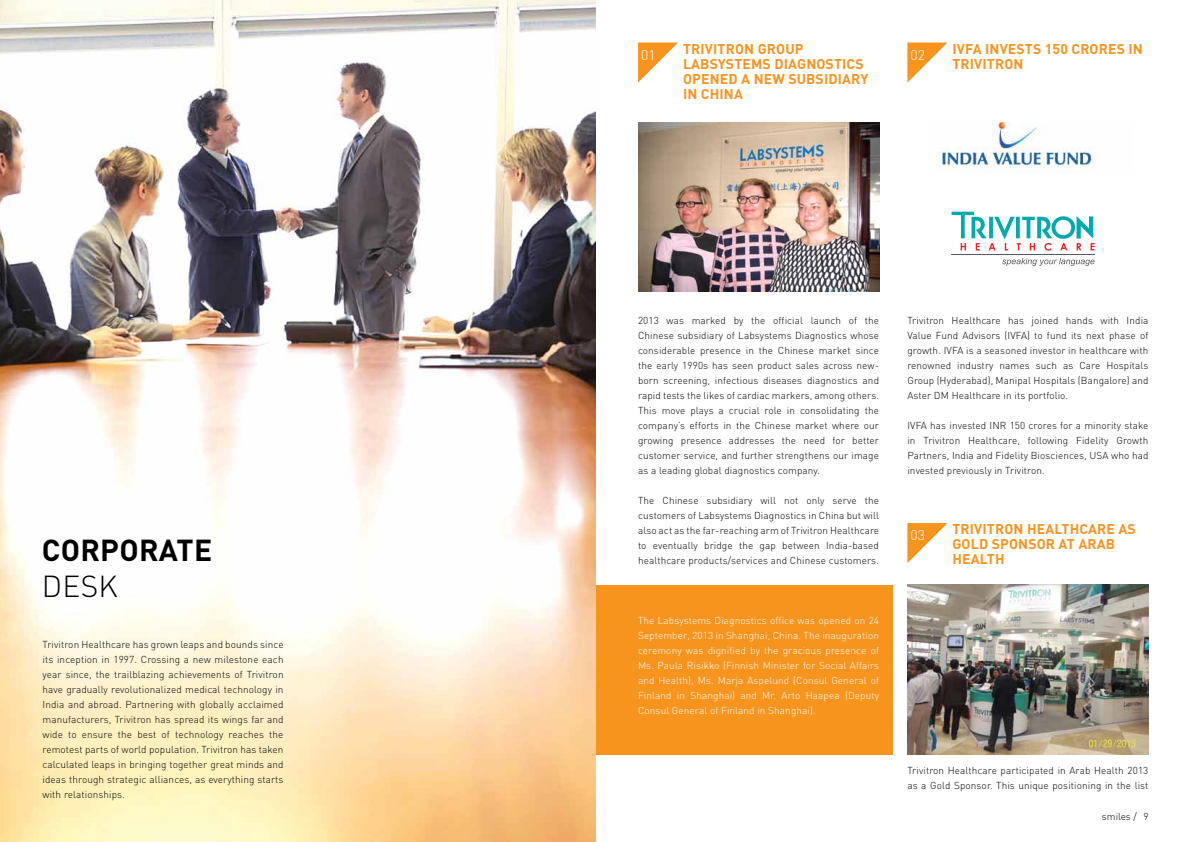
<style>
.page{position:relative;width:1191px;height:842px;background:#fff}
.page>*{position:absolute;margin:0;border:0;box-sizing:border-box;transform-origin:0 0}
.t1{font:700 30px "DIN";letter-spacing:.01em;color:#000}
.t2{font:300 30px "DIN";color:#000}
.t3{font:700 14px/15px "DIN";letter-spacing:.01em;color:#f7941e}
.t4{font:300 14px "DIN";color:#fff}
.t5{font:300 10px/15px "DIN";letter-spacing:.01em;color:#000;text-align:justify}
.t6{font:300 10px/15px "DIN";letter-spacing:.01em;color:#fff;text-align:justify}
</style>
<div class="page">
<div style="left:595px;top:585px;width:298px;height:169px;background:#f7941e"></div>
<img style="left:638px;top:122px;width:241px;height:170px">
<svg style="left:638px;top:43px;width:40px;height:40px"></svg>
<svg style="left:907px;top:43px;width:40px;height:40px"></svg>
<svg style="left:907px;top:523px;width:40px;height:40px"></svg>
<img style="left:0;top:0;width:595px;height:842px">
<img style="left:907px;top:585px;width:241px;height:169px">
<img style="left:939px;top:122px;width:154px;height:50px">
<svg style="left:951px;top:212px;width:143px;height:39px"></svg>
<svg style="left:1002px;top:258px;width:92px;height:8px"></svg>
<hr style="left:951px;top:255px;width:143px;height:1px;background:#58595b">
<h1 class="t1" style="left:42px;top:531px;width:172px">CORPORATE</h1>
<h1 class="t2" style="left:42px;top:568px;width:78px">DESK</h1>
<p class="t5" style="left:43px;top:637px;width:242px">Trivitron Healthcare has grown leaps and bounds since its inception in 1997. Crossing a new milestone each year since, the trailblazing achievements of Trivitron have gradually revolutionalized medical technology in India and abroad. Partnering with globally acclaimed manufacturers, Trivitron has spread its wings far and wide to ensure the best of technology reaches the remotest parts of world population. Trivitron has taken calculated leaps in bringing together great minds and ideas through strategic alliances, as everything starts with relationships.</p>
<h2 class="t3" style="left:683px;top:41px;width:187px">TRIVITRON GROUP<br>LABSYSTEMS DIAGNOSTICS<br>OPENED A NEW SUBSIDIARY<br>IN CHINA</h2>
<h2 class="t4" style="left:641px;top:46px;width:16px">01</h2>
<h2 class="t4" style="left:910px;top:46px;width:16px">02</h2>
<h2 class="t3" style="left:952px;top:41px;width:192px">IVFA INVESTS 150 CRORES IN<br>TRIVITRON</h2>
<p class="t5" style="left:638px;top:313px;width:242px">2013 was marked by the official launch of the Chinese subsidiary of Labsystems Diagnostics whose considerable presence in the Chinese market since the early 1990s has seen product sales across new&shy;born screening, infectious diseases diagnostics and rapid tests the likes of cardiac markers, among others.<br>This move plays a crucial role in consolidating the company’s efforts in the Chinese market where our growing presence addresses the need for better customer service, and further strengthens our image as a leading global diagnostics company.</p>
<p class="t5" style="left:638px;top:493px;width:242px">The Chinese subsidiary will not only serve the customers of Labsystems Diagnostics in China but will also act as the far-reaching arm of Trivitron Healthcare to eventually bridge the gap between India-based healthcare products/services and Chinese customers.</p>
<p class="t6" style="left:638px;top:613px;width:242px">The Labsystems Diagnostics office was opened on 24<br>September, 2013 in Shanghai, China. The inauguration ceremony was dignified by the gracious presence of Ms. Paula Risikko (Finnish Minister for Social Affairs and Health), Ms. Marja Aspelund (Consul General of Finland in Shanghai) and Mr. Arto Haapea (Deputy Consul General of Finland in Shanghai).</p>
<p class="t5" style="left:907px;top:313px;width:242px">Trivitron Healthcare has joined hands with India Value Fund Advisors (IVFA) to fund its next phase of growth. IVFA is a seasoned investor in healthcare with renowned industry names such as Care Hospitals Group (Hyderabad), Manipal Hospitals (Bangalore) and Aster DM Healthcare in its portfolio.</p>
<p class="t5" style="left:907px;top:418px;width:242px">IVFA has invested INR 150 crores for a minority stake in Trivitron Healthcare, following Fidelity Growth Partners, India and Fidelity Biosciences, USA who had invested previously in Trivitron.</p>
<h2 class="t4" style="left:910px;top:527px;width:16px">03</h2>
<h2 class="t3" style="left:952px;top:521px;width:185px">TRIVITRON HEALTHCARE AS<br>GOLD SPONSOR AT ARAB<br>HEALTH</h2>
<p class="t5" style="left:907px;top:763px;width:242px">Trivitron Healthcare participated in Arab Health 2013 as a Gold Sponsor. This unique positioning in the list</p>
<p class="t5" style="left:1102px;top:808px;width:48px">smiles / 9</p>
</div>
